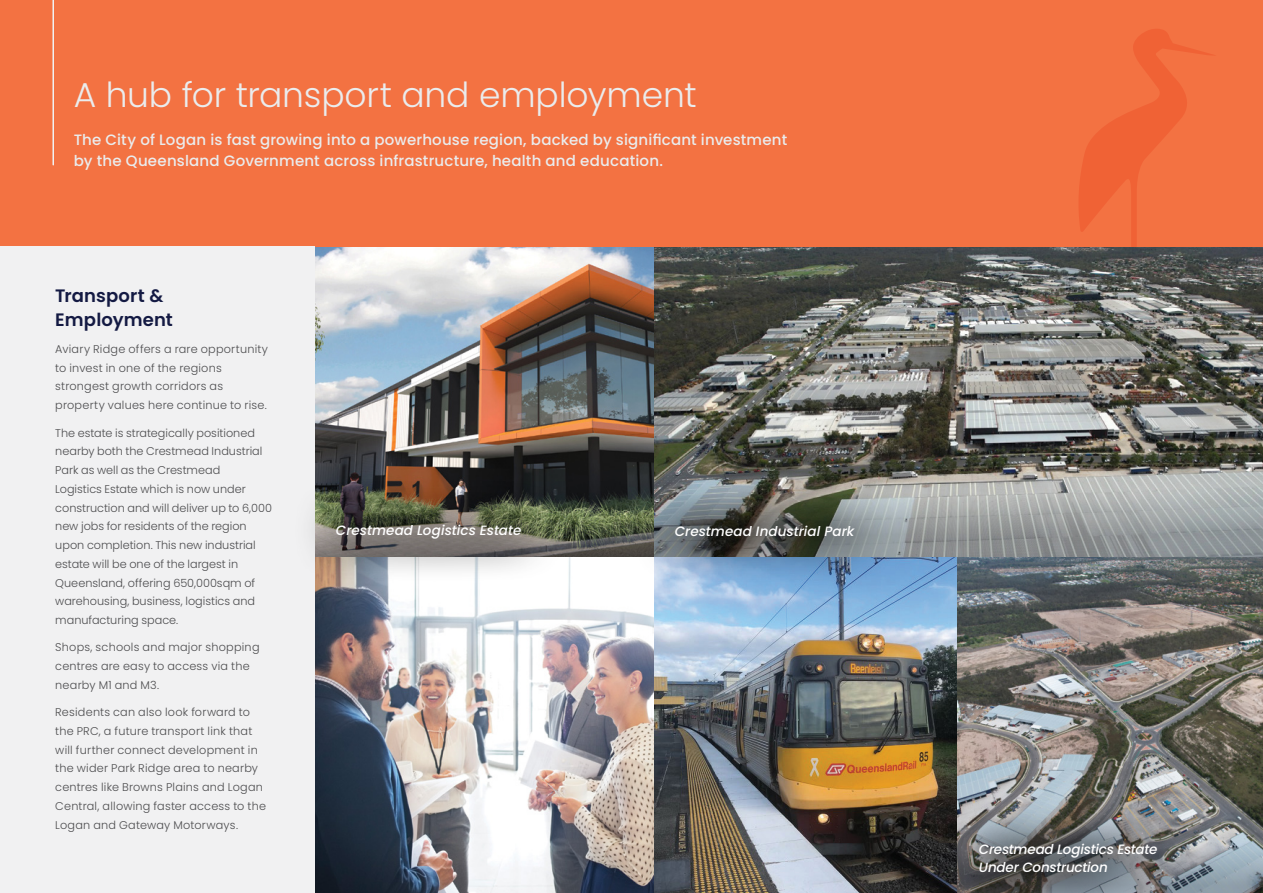
<style>
.page{position:relative;width:1263px;height:893px;background:#fff}
.page>*{position:absolute;margin:0;border:0;box-sizing:border-box;transform-origin:0 0}
.t1{font:300 34.5px "Poppins";letter-spacing:-.005em;color:#eaeced}
.t2{font:600 18px/24px "Poppins";letter-spacing:.005em;color:#141a43}
.t3{font:500 15px/21px "Poppins";letter-spacing:.01em;color:#eaeced}
.t4{font:italic 500 13.5px/18px "Poppins";letter-spacing:-.01em;color:#fff}
.t5{font:300 11.25px/18.8px "Poppins";letter-spacing:.005em;color:#4d4d4f}
</style>
<div class="page">
<img style="left:315px;top:247px;width:948px;height:310px">
<svg style="left:653px;top:476px;width:610px;height:81px;background:#a1a5a4"></svg>
<img style="left:315px;top:557px;width:642px;height:336px">
<img style="left:957px;top:557px;width:306px;height:276px">
<svg style="left:1202px;top:833px;width:61px;height:60px;background:#98a5af"></svg>
<div style="left:0;top:0;width:1263px;height:247px;background:#f37242"></div>
<svg style="left:1079px;top:29px;width:134px;height:218px"></svg>
<div style="left:0;top:247px;width:315px;height:646px;background:#f1f1f2"></div>
<div style="left:631px;top:479px;width:268px;height:104px;background:#000;opacity:.75"></div>
<div style="left:292px;top:478px;width:274px;height:106px;background:#000;opacity:.75"></div>
<div style="left:933px;top:797px;width:269px;height:96px;background:#000;opacity:.75"></div>
<hr style="left:52px;top:0;width:2px;height:165px;background:#f1f1f2">
<h1 class="t1" style="left:74px;top:75px;width:624px">A hub for transport and employment</h1>
<h3 class="t3" style="left:74px;top:130px;width:715px">The City of Logan is fast growing into a powerhouse region, backed by significant investment by the Queensland Government across infrastructure, health and education.</h3>
<h2 class="t2" style="left:55px;top:283px;width:119px">Transport &amp;<br>Employment</h2>
<p class="t5" style="left:55px;top:340px;width:214px">Aviary Ridge offers a rare opportunity to invest in one of the regions strongest growth corridors as property values here continue to rise.</p>
<p class="t5" style="left:55px;top:423px;width:218px">The estate is strategically positioned nearby both the Crestmead Industrial Park as well as the Crestmead<br>Logistics Estate which is now under construction and will deliver up to 6,000 new jobs for residents of the region upon completion. This new industrial estate will be one of the largest in Queensland, offering 650,000sqm of warehousing, business, logistics and manufacturing space.</p>
<p class="t5" style="left:55px;top:638px;width:206px">Shops, schools and major shopping centres are easy to access via the nearby M1 and M3.</p>
<p class="t5" style="left:55px;top:703px;width:212px">Residents can also look forward to the PRC, a future transport link that will further connect development in the wider Park Ridge area to nearby centres like Browns Plains and Logan Central, allowing faster access to the Logan and Gateway Motorways.</p>
<p class="t4" style="left:336px;top:521px;width:187px">Crestmead Logistics Estate</p>
<p class="t4" style="left:675px;top:522px;width:181px">Crestmead Industrial Park</p>
<p class="t4" style="left:979px;top:840px;width:180px">Crestmead Logistics Estate<br>Under Construction</p>
</div>
